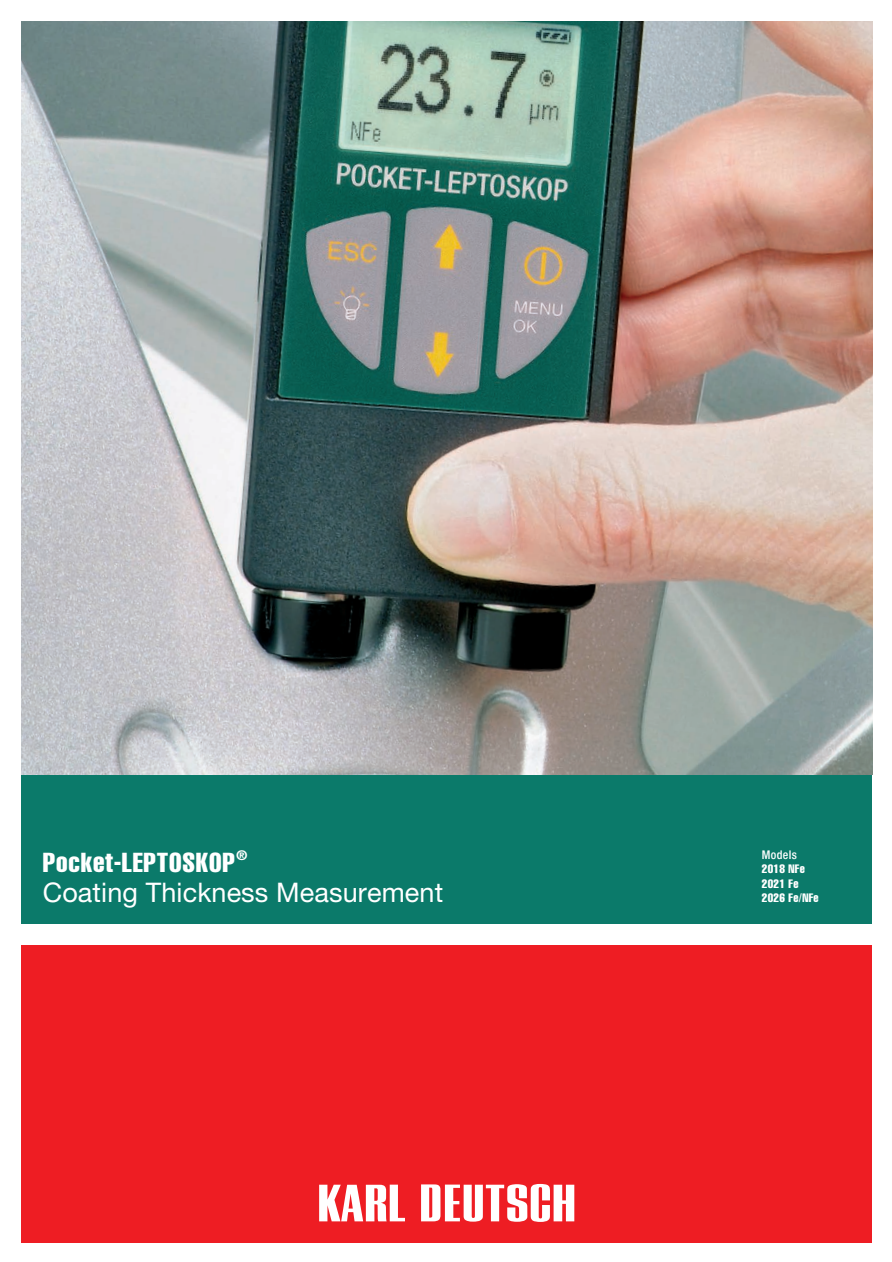
<style>
.page{position:relative;width:892px;height:1262px;background:#fff}
.page>*{position:absolute;margin:0;border:0;box-sizing:border-box;transform-origin:0 0}
.t1{font:27px "Helvetica Neue";letter-spacing:.005em;color:#fff}
.t2{font:extra-condensed 27px "Helvetica";letter-spacing:.03em;color:#fff}
.t3{font:extra-condensed 12px/14.4px "Helvetica";letter-spacing:.03em;color:#fff}
.t4{font:500 condensed 12px "Helvetica Neue";letter-spacing:.03em;color:#fff}
</style>
<div class="page">
<div style="left:21px;top:944px;width:851px;height:298px;background:#ee1d23"></div>
<div style="left:21px;top:774px;width:851px;height:149px;background:#0b7a6a"></div>
<svg style="left:319px;top:1184px;width:86px;height:36px"></svg>
<svg style="left:421px;top:1183px;width:153px;height:38px"></svg>
<img style="left:21px;top:21px;width:851px;height:753px">
<p class="t2" style="left:43px;top:845px;width:206px">Pocket-LEPTOSKOP<sup>®</sup></p>
<p class="t1" style="left:43px;top:876px;width:402px">Coating Thickness Measurement</p>
<p class="t4" style="left:762px;top:847px;width:37px">Models</p>
<p class="t3" style="left:762px;top:861px;width:58px">2018 NFe<br>2021 Fe<br>2026 Fe/NFe</p>
</div>
